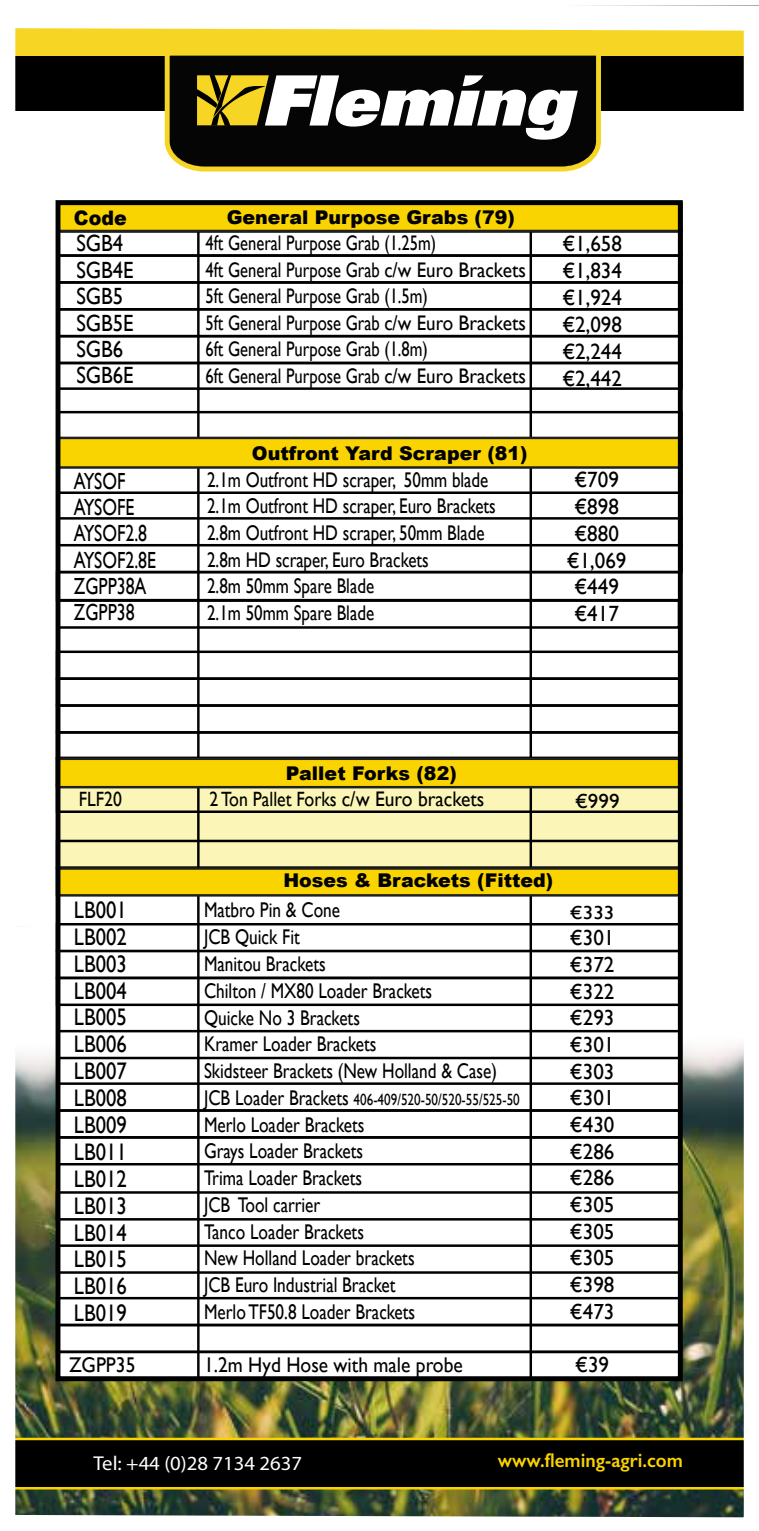
<style>
.page{position:relative;width:759px;height:1531px;background:#fff}
.page>*{position:absolute;margin:0;border:0;box-sizing:border-box;transform-origin:0 0}
.t1{font:24px/27px "Gill Sans";color:#000;text-align:justify;scale:.87 1}
.t2{font:23.5px/26.5px "Gill Sans";color:#000;scale:.88 1}
.t3{font:23.25px/26.2px "Gill Sans";color:#000;scale:.76 1}
.t4{font:22px/27px "Gill Sans";color:#000;text-align:justify;scale:.95 1}
.t5{font:21.75px/26.8px "Gill Sans";color:#000;text-align:justify}
.t6{font:21.25px/26.8px "Gill Sans";color:#000;scale:.81 1}
.t7{font:21.25px/26.8px "Gill Sans";color:#000;scale:.8 1}
.t8{font:21.25px "Gill Sans";color:#000;scale:.92 1}
.t9{font:21.25px "Gill Sans";color:#000;scale:.91 1}
.t10{font:21px/26.5px "Gill Sans";color:#000;scale:.78 1}
.t11{font:20.75px "Gill Sans";color:#000;scale:.86 1}
.t12{font:20.25px "Gill Sans";color:#000}
.t13{font:20px "Eurostile";color:#fff}
.t14{font:600 20px "Gill Sans";color:#fad400;scale:.95 1}
.t15{font:900 20px "Arial";color:#000;scale:.95 1}
.t16{font:900 19px "Arial";color:#000}
.t17{font:18.75px "Gill Sans";color:#000;scale:1.12 1}
.t18{font:16.25px "Gill Sans";color:#000;scale:.81 1}
.s1{font-size:21px}
.s2{font-size:21.25px}
</style>
<div class="page">
<img style="left:15px;top:5px;width:743px;height:1513px">
<div style="left:60px;top:194px;width:621px;height:1185px;background:#fff"></div>
<div style="left:58px;top:786px;width:623px;height:88px;background:#fbf5b8"></div>
<div style="left:57px;top:254px;width:625px;height:30px;border:2px solid #000"></div>
<div style="left:57px;top:281px;width:625px;height:29px;border:2px solid #000"></div>
<div style="left:57px;top:308px;width:625px;height:29px;border:2px solid #000"></div>
<div style="left:57px;top:362px;width:625px;height:28px;border:2px solid #000"></div>
<div style="left:57px;top:411px;width:625px;height:29px;border:2px solid #000"></div>
<div style="left:57px;top:465px;width:625px;height:29px;border:2px solid #000"></div>
<div style="left:57px;top:517px;width:625px;height:29px;border:2px solid #000"></div>
<div style="left:57px;top:544px;width:625px;height:29px;border:2px solid #000"></div>
<div style="left:56px;top:571px;width:625px;height:30px;border:2px solid #000"></div>
<div style="left:56px;top:650px;width:625px;height:30px;border:2px solid #000"></div>
<div style="left:56px;top:677px;width:625px;height:30px;border:2px solid #000"></div>
<div style="left:56px;top:731px;width:625px;height:28px;border:2px solid #000"></div>
<div style="left:56px;top:704px;width:625px;height:29px;border:2px solid #000"></div>
<div style="left:56px;top:783px;width:625px;height:30px;border:2px solid #000"></div>
<div style="left:56px;top:840px;width:625px;height:29px;border:2px solid #000"></div>
<div style="left:56px;top:923px;width:625px;height:29px;border:2px solid #000"></div>
<div style="left:56px;top:950px;width:625px;height:29px;border:2px solid #000"></div>
<div style="left:56px;top:977px;width:625px;height:29px;border:2px solid #000"></div>
<hr style="left:197px;top:203px;width:2px;height:1177px;background:#000">
<hr style="left:529px;top:203px;width:3px;height:1177px;background:#000">
<div style="left:56px;top:1030px;width:625px;height:29px;border:2px solid #000"></div>
<div style="left:56px;top:1082px;width:625px;height:30px;border:2px solid #000"></div>
<div style="left:56px;top:1109px;width:625px;height:29px;border:2px solid #000"></div>
<div style="left:56px;top:1136px;width:625px;height:29px;border:2px solid #000"></div>
<div style="left:58px;top:868px;width:621px;height:27px;background:#fad400"></div>
<div style="left:56px;top:867px;width:625px;height:29px;border:2px solid #20201f"></div>
<div style="left:57px;top:759px;width:623px;height:28px;background:#fad400"></div>
<div style="left:56px;top:757px;width:625px;height:31px;border:2px solid #20201f"></div>
<div style="left:57px;top:438px;width:623px;height:29px;background:#fad400"></div>
<div style="left:56px;top:437px;width:625px;height:32px;border:2px solid #20201f"></div>
<div style="left:58px;top:203px;width:621px;height:28px;background:#fad400"></div>
<div style="left:57px;top:201px;width:623px;height:31px;border:2px solid #20201f"></div>
<div style="left:57px;top:599px;width:623px;height:30px;border:2px solid #000"></div>
<div style="left:56px;top:1191px;width:625px;height:29px;border:2px solid #000"></div>
<div style="left:56px;top:1244px;width:625px;height:30px;border:2px solid #000"></div>
<div style="left:56px;top:1297px;width:625px;height:29px;border:2px solid #000"></div>
<div style="left:56px;top:1324px;width:625px;height:29px;border:2px solid #000"></div>
<div style="left:56px;top:1350px;width:625px;height:30px;border:2px solid #000"></div>
<div style="left:55px;top:200px;width:627px;height:1181px;border:5px solid #000"></div>
<p class="t15" style="left:74px;top:203px;width:57px">Code</p>
<p class="t16" style="left:226px;top:204px;width:289px">General Purpose Grabs (79)</p>
<p class="t2" style="left:76px;top:230px;width:67px">SGB4<br>SGB4E<br>SGB5<br>SGB5E<br>SGB6<br>SGB6E</p>
<p class="t3" style="left:74px;top:468px;width:110px">AYSOF<br>AYSOFE<br>AYSOF2.8<br>AYSOF2.8E<br>ZGPP38A<br>ZGPP38</p>
<p class="t10" style="left:205px;top:230px;width:412px">4ft General Purpose Grab (1.25m)<br>4ft General Purpose Grab c/w Euro Brackets 5ft General Purpose Grab (1.5m)<br>5ft General Purpose Grab c/w Euro Brackets 6ft General Purpose Grab (1.8m)<br>6ft General Purpose Grab c/w Euro Brackets</p>
<p class="t16" style="left:252px;top:439px;width:277px">Outfront Yard Scraper (81)</p>
<p class="t7" style="left:207px;top:466px;width:362px">2.1m Outfront HD scraper, 50mm blade<br>2.1m Outfront HD scraper, Euro Brackets<br>2.8m Outfront HD scraper, 50mm Blade<br>2.8m HD scraper, Euro Brackets<br>2.8m 50mm Spare Blade<br>2.1m 50mm Spare Blade</p>
<p class="t4" style="left:562px;top:230px;width:64px">€1,658 €1,834 €1,924 €2,098 €2,244 €2,442</p>
<p class="t4" style="left:566px;top:465px;width:64px;text-align:center">€709 €898 €880 €1,069 €449 €417</p>
<p class="t11" style="left:79px;top:786px;width:52px">FLF20</p>
<p class="t1" style="left:74px;top:896px;width:62px">LB001<br>LB002<br>LB003<br>LB004<br>LB005<br>LB006<br>LB007<br>LB008<br>LB009<br>LB011<br>LB012<br>LB013<br>LB014<br>LB015<br>LB016<br>LB019</p>
<p class="t9" style="left:69px;top:1352px;width:74px">ZGPP35</p>
<p class="t16" style="left:286px;top:759px;width:172px">Pallet Forks (82)</p>
<p class="t11" style="left:209px;top:786px;width:321px">2 Ton Pallet Forks <span class="s1">c/w Euro brackets</span></p>
<p class="t12" style="left:575px;top:789px;width:46px">€999</p>
<p class="t16" style="left:283px;top:867px;width:271px">Hoses &amp; Brackets (Fitted)</p>
<p class="t6" style="left:204px;top:897px;width:363px">Matbro Pin &amp; Cone<br>JCB Quick Fit<br>Manitou Brackets<br>Chilton / MX80 Loader Brackets<br>Quicke No 3 Brackets<br>Kramer Loader Brackets<br>Skidsteer Brackets (New Holland &amp; Case)</p>
<p class="t18" style="left:204px;top:1090px;width:391px"><span class="s2">JCB Loader Brackets</span> 406-409/520-50/520-55/525-50</p>
<p class="t6" style="left:204px;top:1111px;width:262px">Merlo Loader Brackets<br>Grays Loader Brackets<br>Trima Loader Brackets<br>JCB Tool carrier<br>Tanco Loader Brackets<br>New Holland Loader brackets<br>JCB Euro Industrial Bracket<br>Merlo TF50.8 Loader Brackets</p>
<p class="t8" style="left:204px;top:1352px;width:282px">1.2m Hyd Hose with male probe</p>
<p class="t17" style="left:569px;top:901px;width:41px">€333</p>
<p class="t5" style="left:569px;top:924px;width:46px">€301 €372 €322 €293 €301 €303 €301 €430 €286 €286 €305 €305 €305 €398 €473</p>
<p class="t5" style="left:575px;top:1351px;width:35px">€39</p>
<p class="t13" style="left:93px;top:1451px;width:210px">Tel: +44 (0)28 7134 2637</p>
<p class="t14" style="left:497px;top:1447px;width:196px">www.fleming-agri.com</p>
</div>
